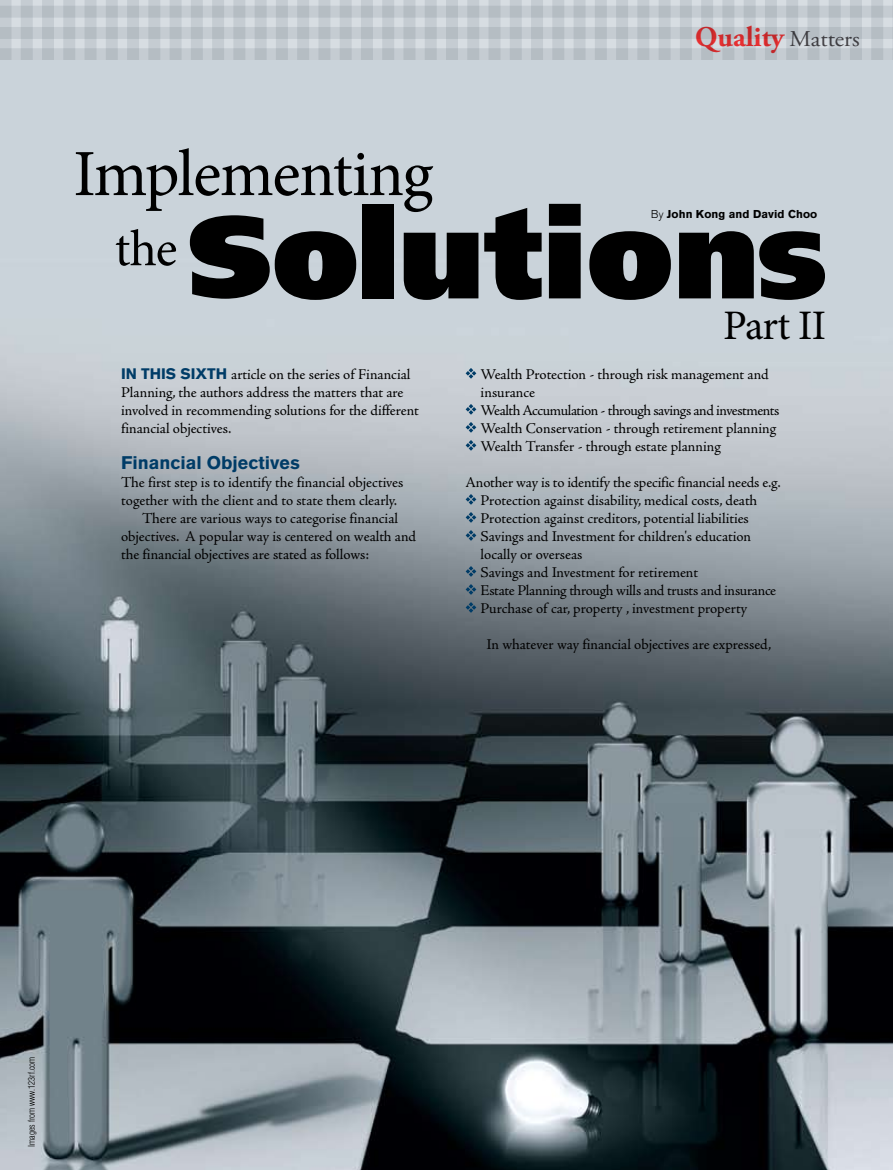
<style>
.page{position:relative;width:893px;height:1170px;background:#fff}
.page>*{position:absolute;margin:0;border:0;box-sizing:border-box;transform-origin:0 0}
.t1{font:900 126px "Frutiger";color:#000}
.t2{font:66px "Minion Pro";letter-spacing:-.025em;color:#000}
.t3{font:51px "Minion Pro";color:#000}
.t4{font:42px "Minion Pro";letter-spacing:-.025em;color:#000}
.t5{font:700 28.5px "Adobe Garamond Pro";color:#e72f31}
.t6{font:900 18px "Akzidenz Grotesk";color:#003c67}
.t7{font:15px/18px "Adobe Jenson Pro";letter-spacing:-.005em;color:#000}
.t8{font:900 11.25px "Akzidenz Grotesk";letter-spacing:.01em;color:#000}
.t9{font:300 condensed 9px "Helvetica";color:#000}
.s1{font-weight:400;font-size:22.5px;color:#444246}
.s2{font-size:153px}
.s3{font-weight:300}
.s4{font-family:"Akzidenz Grotesk";font-weight:900;color:#003c67}
</style>
<div class="page">
<div style="left:0;top:6px;width:893px;height:12px;background:#c5ccd2"></div>
<div style="left:0;top:27px;width:893px;height:12px;background:#c5ccd2"></div>
<div style="left:0;top:48px;width:893px;height:12px;background:#c5ccd2"></div>
<svg style="left:0;top:0;width:12px;height:60px"></svg>
<svg style="left:21px;top:0;width:12px;height:60px"></svg>
<svg style="left:42px;top:0;width:12px;height:60px"></svg>
<svg style="left:63px;top:0;width:12px;height:60px"></svg>
<svg style="left:85px;top:0;width:12px;height:60px"></svg>
<svg style="left:106px;top:0;width:12px;height:60px"></svg>
<svg style="left:127px;top:0;width:12px;height:60px"></svg>
<svg style="left:148px;top:0;width:12px;height:60px"></svg>
<svg style="left:170px;top:0;width:12px;height:60px"></svg>
<svg style="left:191px;top:0;width:12px;height:60px"></svg>
<svg style="left:212px;top:0;width:12px;height:60px"></svg>
<svg style="left:233px;top:0;width:12px;height:60px"></svg>
<svg style="left:255px;top:0;width:12px;height:60px"></svg>
<svg style="left:276px;top:0;width:12px;height:60px"></svg>
<svg style="left:297px;top:0;width:12px;height:60px"></svg>
<svg style="left:318px;top:0;width:12px;height:60px"></svg>
<svg style="left:340px;top:0;width:12px;height:60px"></svg>
<svg style="left:361px;top:0;width:12px;height:60px"></svg>
<svg style="left:382px;top:0;width:12px;height:60px"></svg>
<svg style="left:403px;top:0;width:12px;height:60px"></svg>
<svg style="left:425px;top:0;width:12px;height:60px"></svg>
<svg style="left:446px;top:0;width:12px;height:60px"></svg>
<svg style="left:467px;top:0;width:12px;height:60px"></svg>
<svg style="left:488px;top:0;width:12px;height:60px"></svg>
<svg style="left:510px;top:0;width:12px;height:60px"></svg>
<svg style="left:531px;top:0;width:12px;height:60px"></svg>
<svg style="left:552px;top:0;width:12px;height:60px"></svg>
<svg style="left:574px;top:0;width:12px;height:60px"></svg>
<svg style="left:595px;top:0;width:12px;height:60px"></svg>
<svg style="left:616px;top:0;width:12px;height:60px"></svg>
<svg style="left:637px;top:0;width:12px;height:60px"></svg>
<svg style="left:659px;top:0;width:12px;height:60px"></svg>
<svg style="left:680px;top:0;width:12px;height:60px"></svg>
<svg style="left:701px;top:0;width:12px;height:60px"></svg>
<svg style="left:722px;top:0;width:12px;height:60px"></svg>
<svg style="left:744px;top:0;width:12px;height:60px"></svg>
<svg style="left:765px;top:0;width:12px;height:60px"></svg>
<svg style="left:786px;top:0;width:12px;height:60px"></svg>
<svg style="left:807px;top:0;width:12px;height:60px"></svg>
<svg style="left:829px;top:0;width:12px;height:60px"></svg>
<svg style="left:850px;top:0;width:12px;height:60px"></svg>
<svg style="left:871px;top:0;width:12px;height:60px"></svg>
<hr style="left:892px;top:0;width:1px;height:60px;background:#75838e">
<img style="left:0;top:61px;width:893px;height:1108px">
<svg style="left:466px;top:368px;width:10px;height:10px"></svg>
<svg style="left:466px;top:404px;width:10px;height:10px"></svg>
<svg style="left:466px;top:422px;width:10px;height:10px"></svg>
<svg style="left:466px;top:440px;width:10px;height:10px"></svg>
<svg style="left:466px;top:494px;width:10px;height:10px"></svg>
<svg style="left:466px;top:512px;width:10px;height:10px"></svg>
<svg style="left:466px;top:530px;width:10px;height:10px"></svg>
<svg style="left:466px;top:566px;width:10px;height:10px"></svg>
<svg style="left:466px;top:584px;width:10px;height:10px"></svg>
<svg style="left:466px;top:602px;width:10px;height:10px"></svg>
<h3 class="t5" style="left:695px;top:20px;width:166px">Quality <span class="s1">Matters</span></h3>
<h2 class="t2" style="left:73px;top:130px;width:361px">Implementing</h2>
<h3 class="t3" style="left:115px;top:215px;width:64px">the</h3>
<h1 class="t1" style="left:187px;top:177px;width:641px"><span class="s2">s</span>olutions</h1>
<p class="t8" style="left:651px;top:207px;width:168px"><span class="s3">By</span> John Kong and David Choo</p>
<p class="t7" style="left:121px;top:365px;width:299px"><span class="s4">In this sixth</span> article on the series of Financial Planning, the authors address the matters that are involved in recommending solutions for the different financial objectives.</p>
<p class="t6" style="left:121px;top:451px;width:181px">Financial Objectives</p>
<p class="t7" style="left:121px;top:473px;width:284px">The first step is to identify the financial objectives</p>
<p class="t7" style="left:121px;top:491px;width:277px">together with the client and to state them clearly.</p>
<p class="t7" style="left:142px;top:509px;width:257px">There are various ways to categorise financial</p>
<p class="t7" style="left:121px;top:527px;width:296px">objectives. A popular way is centered on wealth and</p>
<p class="t7" style="left:121px;top:545px;width:250px">the financial objectives are stated as follows:</p>
<h3 class="t4" style="left:723px;top:297px;width:104px">Part II</h3>
<p class="t7" style="left:481px;top:365px;width:300px">Wealth Protection - through risk management and insurance<br>Wealth Accumulation - through savings and investments Wealth Conservation - through retirement planning Wealth Transfer - through estate planning</p>
<p class="t7" style="left:481px;top:473px;width:302px;text-indent:-15px">Another way is to identify the specific financial needs e.g.<br>Protection against disability, medical costs, death Protection against creditors, potential liabilities Savings and Investment for children's education locally or overseas<br>Savings and Investment for retirement<br>Estate Planning through wills and trusts and insurance Purchase of car, property , investment property</p>
<p class="t7" style="left:487px;top:635px;width:286px">In whatever way financial objectives are expressed,</p>
<p class="t9" style="left:26px;top:1146px;width:91px;rotate:-90deg">Images from www.123rf.com</p>
</div>
